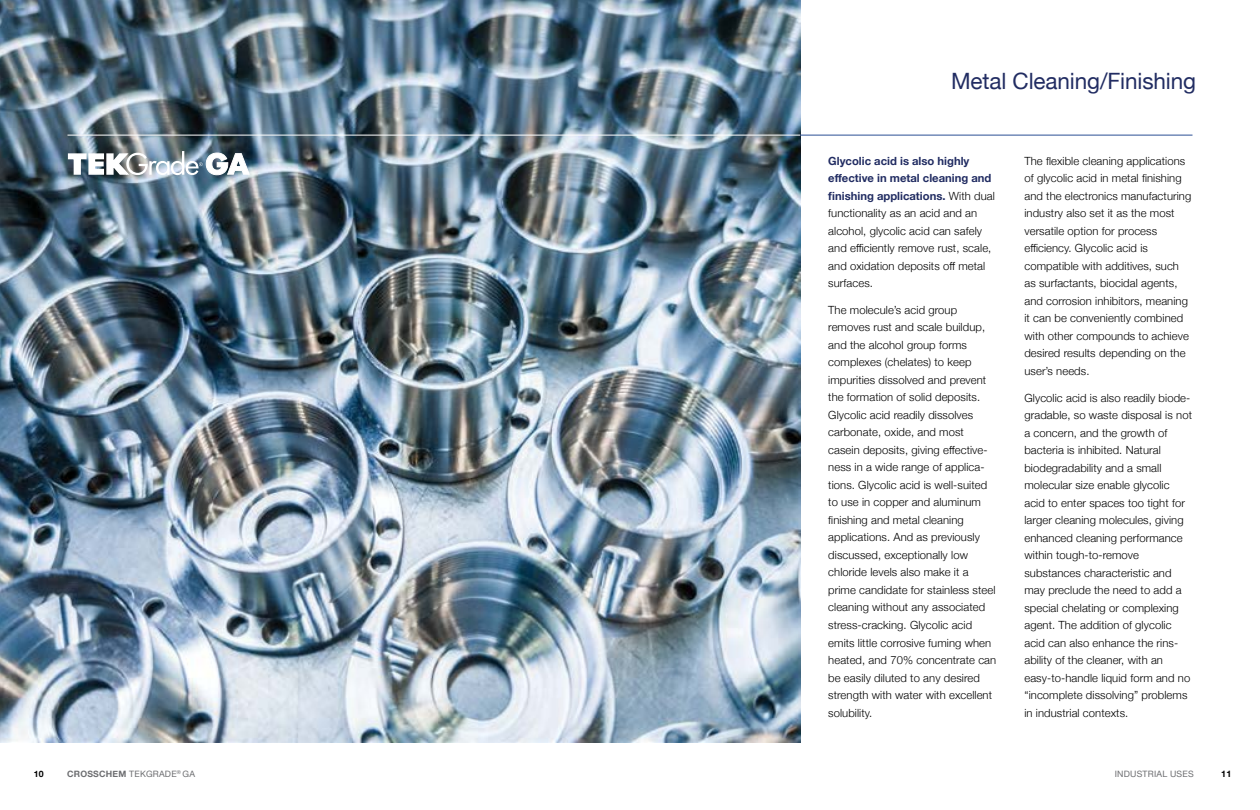
<style>
.page{position:relative;width:1260px;height:810px;background:#fff}
.page>*{position:absolute;margin:0;border:0;box-sizing:border-box;transform-origin:0 0}
.t1{font:22.5px "Helvetica Neue";letter-spacing:-.005em;color:#212c62}
.t2{font:300 11.25px/17.5px "Helvetica Neue";letter-spacing:.01em;color:#000}
.t3{font:700 9px "Helvetica Neue";color:#000}
.t4{font:8.75px "Helvetica Neue";letter-spacing:.025em;color:#6d6e71}
.t5{font:700 8.75px "Helvetica Neue";color:#000}
.s1{font-weight:700;color:#212c62}
.s2{font-weight:700}
</style>
<div class="page">
<img style="left:0;top:0;width:800px;height:742px">
<hr style="left:800px;top:135px;width:392px;height:1px;background:#2b4f94">
<hr style="left:68px;top:135px;width:732px;height:1px;background:#fff">
<img style="left:67px;top:151px;width:183px;height:25px">
<h1 class="t1" style="left:951px;top:65px;width:246px">Metal Cleaning/Finishing</h1>
<p class="t2" style="left:828px;top:151px;width:168px"><span class="s1">Glycolic acid is also highly effective in metal cleaning and finishing applications.</span> With dual functionality as an acid and an alcohol, glycolic acid can safely and efficiently remove rust, scale, and oxidation deposits off metal surfaces.</p>
<p class="t2" style="left:828px;top:300px;width:169px">The molecule’s acid group removes rust and scale buildup, and the alcohol group forms complexes (chelates) to keep impurities dissolved and prevent the formation of solid deposits.<br>Glycolic acid readily dissolves carbonate, oxide, and most casein deposits, giving effective&shy;ness in a wide range of applica&shy;tions. Glycolic acid is well-suited to use in copper and aluminum finishing and metal cleaning applications. And as previously discussed, exceptionally low chloride levels also make it a prime candidate for stainless steel cleaning without any associated stress-cracking. Glycolic acid emits little corrosive fuming when heated, and 70% concentrate can be easily diluted to any desired strength with water with excellent solubility.</p>
<p class="t2" style="left:1024px;top:151px;width:168px">The flexible cleaning applications of glycolic acid in metal finishing and the electronics manufacturing industry also set it as the most versatile option for process efficiency. Glycolic acid is compatible with additives, such as surfactants, biocidal agents, and corrosion inhibitors, meaning it can be conveniently combined with other compounds to achieve desired results depending on the user’s needs.</p>
<p class="t2" style="left:1024px;top:388px;width:169px">Glycolic acid is also readily biode&shy;gradable, so waste disposal is not a concern, and the growth of bacteria is inhibited. Natural biodegradability and a small molecular size enable glycolic acid to enter spaces too tight for larger cleaning molecules, giving enhanced cleaning performance within tough-to-remove substances characteristic and may preclude the need to add a special chelating or complexing agent. The addition of glycolic acid can also enhance the rins&shy;ability of the cleaner, with an easy-to-handle liquid form and no “incomplete dissolving” problems in industrial contexts.</p>
<p class="t4" style="left:67px;top:768px;width:130px"><span class="s2">CROSSCHEM</span> TEKGRADE<sup>®</sup> GA</p>
<p class="t5" style="left:34px;top:767px;width:11px">10</p>
<p class="t4" style="left:1115px;top:768px;width:80px">INDUSTRIAL USES</p>
<p class="t3" style="left:1221px;top:767px;width:12px">11</p>
</div>
